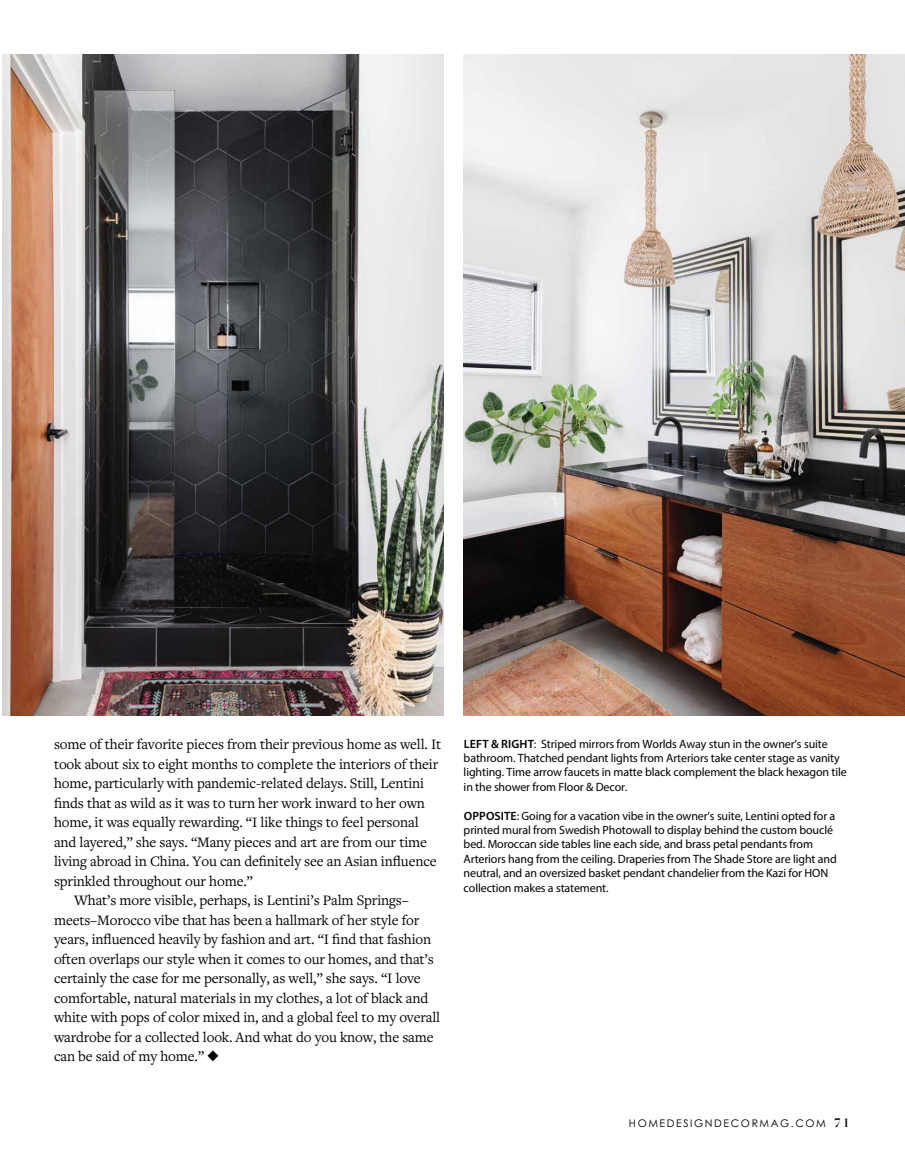
<style>
.page{position:relative;width:905px;height:1168px;background:#fff}
.page>*{position:absolute;margin:0;border:0;box-sizing:border-box;transform-origin:0 0}
.t1{font:15px "Freight Text Pro";letter-spacing:-.01em;color:#000}
.t2{font:12px/14.4px "Myriad Pro";letter-spacing:-.01em;color:#000}
.t3{font:10.5px "Century Gothic Pro";letter-spacing:.15em;color:#000}
.s1{font-weight:600}
.s2{font-family:"Didot";font-weight:700;font-size:12px}
</style>
<div class="page">
<img style="left:2px;top:54px;width:441px;height:661px">
<img style="left:463px;top:54px;width:441px;height:661px">
<p class="t1" style="left:54px;top:734px;width:389px">some of their favorite pieces from their previous home as well. It</p>
<p class="t1" style="left:54px;top:754px;width:386px">took about six to eight months to complete the interiors of their</p>
<p class="t1" style="left:54px;top:773px;width:372px">home, particularly with pandemic-related delays. Still, Lentini</p>
<p class="t1" style="left:54px;top:793px;width:372px">finds that as wild as it was to turn her work inward to her own</p>
<p class="t1" style="left:54px;top:812px;width:366px">home, it was equally rewarding. “I like things to feel personal</p>
<p class="t1" style="left:54px;top:832px;width:374px">and layered,” she says. “Many pieces and art are from our time</p>
<p class="t1" style="left:54px;top:851px;width:384px">living abroad in China. You can definitely see an Asian influence</p>
<p class="t1" style="left:54px;top:871px;width:200px">sprinkled throughout our home.”</p>
<p class="t1" style="left:74px;top:890px;width:336px">What’s more visible, perhaps, is Lentini’s Palm Springs–</p>
<p class="t1" style="left:54px;top:910px;width:367px">meets–Morocco vibe that has been a hallmark of her style for</p>
<p class="t1" style="left:54px;top:929px;width:379px">years, influenced heavily by fashion and art. “I find that fashion</p>
<p class="t1" style="left:54px;top:949px;width:381px">often overlaps our style when it comes to our homes, and that’s</p>
<p class="t1" style="left:54px;top:968px;width:368px">certainly the case for me personally, as well,” she says. “I love</p>
<p class="t1" style="left:54px;top:988px;width:376px">comfortable, natural materials in my clothes, a lot of black and</p>
<p class="t1" style="left:54px;top:1007px;width:388px">white with pops of color mixed in, and a global feel to my overall</p>
<p class="t1" style="left:54px;top:1027px;width:381px">wardrobe for a collected look. And what do you know, the same</p>
<p class="t1" style="left:54px;top:1046px;width:166px">can be said of my home.” ◆</p>
<p class="t2" style="left:463px;top:736px;width:385px"><span class="s1">LEFT &amp; RIGHT</span>: Striped mirrors from Worlds Away stun in the owner’s suite bathroom. Thatched pendant lights from Arteriors take center stage as vanity lighting. Time arrow faucets in matte black complement the black hexagon tile in the shower from Floor &amp; Decor.</p>
<p class="t2" style="left:463px;top:808px;width:374px"><span class="s1">OPPOSITE</span>: Going for a vacation vibe in the owner’s suite, Lentini opted for a printed mural from Swedish Photowall to display behind the custom bouclé bed. Moroccan side tables line each side, and brass petal pendants from Arteriors hang from the ceiling. Draperies from The Shade Store are light and neutral, and an oversized basket pendant chandelier from the Kazi for HON collection makes a statement.</p>
<p class="t3" style="left:629px;top:1117px;width:222px">HOMEDESIGNDECORMAG.COM <span class="s2">71</span></p>
</div>
